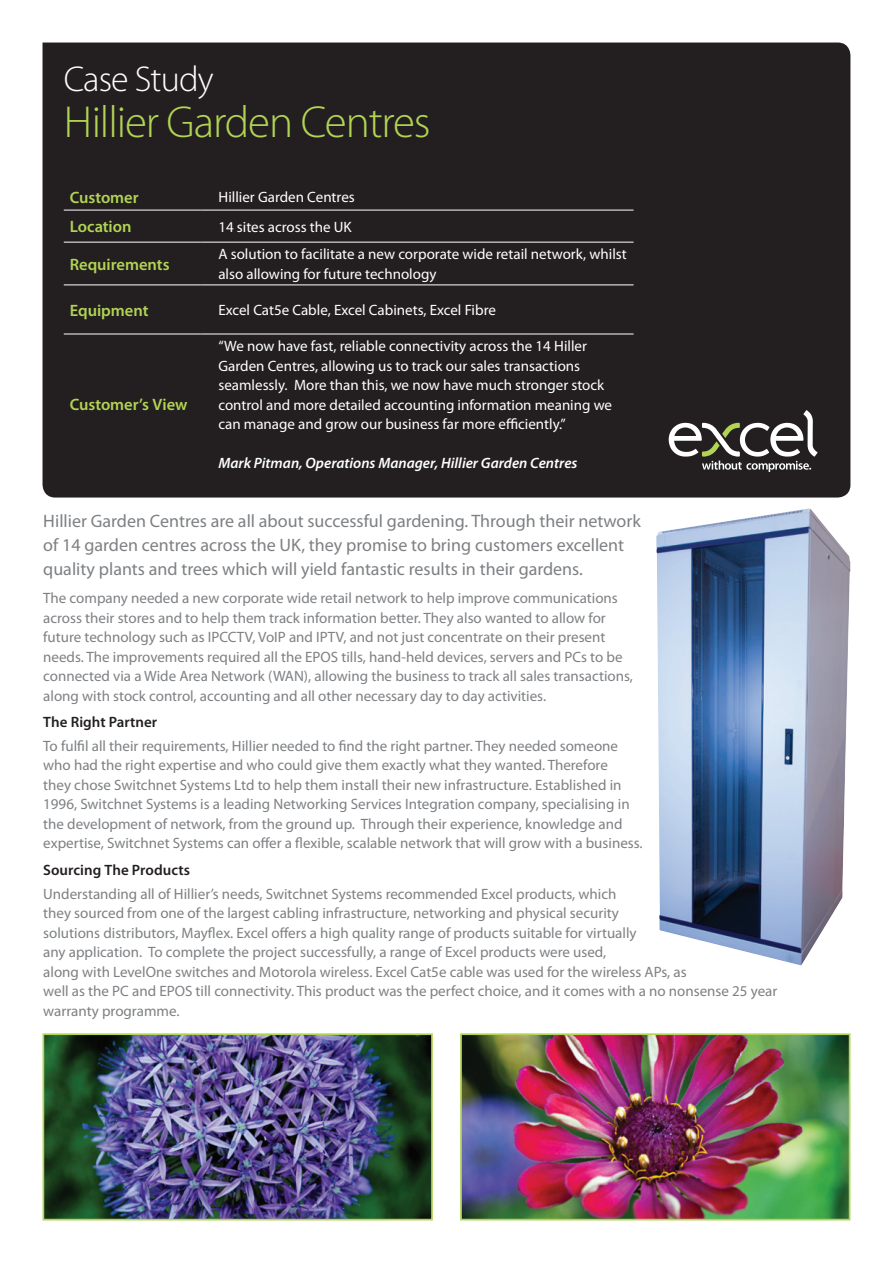
<style>
.page{position:relative;width:893px;height:1263px;background:#fff}
.page>*{position:absolute;margin:0;border:0;box-sizing:border-box;transform-origin:0 0}
.t1{font:300 45px "Myriad Pro";letter-spacing:-.025em;color:#b2d454}
.t2{font:300 36px "Myriad Pro";letter-spacing:-.025em;color:#fff}
.t3{font:18px/24px "Myriad Pro";color:#7e8083}
.t4{font:600 16.5px "Myriad Pro";color:#b2d454}
.t5{font:15px/19.5px "Myriad Pro";color:#7e8083}
.t6{font:15px/19.5px "Myriad Pro";color:#fff}
.t7{font:italic 600 15px "Myriad Pro";color:#fff}
.t8{font:600 15px "Myriad Pro";color:#231f20}
</style>
<div class="page">
<div style="left:43px;top:43px;width:807px;height:454px;background:#231f20"></div>
<svg style="left:669px;top:410px;width:148px;height:62px"></svg>
<hr style="left:64px;top:210px;width:137px;height:1px;background:#fff">
<hr style="left:64px;top:242px;width:137px;height:1px;background:#fff">
<hr style="left:64px;top:284px;width:137px;height:1px;background:#fff">
<hr style="left:201px;top:210px;width:433px;height:1px;background:#fff">
<hr style="left:201px;top:242px;width:433px;height:1px;background:#fff">
<hr style="left:201px;top:284px;width:433px;height:1px;background:#fff">
<hr style="left:201px;top:334px;width:433px;height:1px;background:#fff">
<hr style="left:64px;top:334px;width:137px;height:1px;background:#fff">
<img style="left:656px;top:508px;width:195px;height:458px">
<img style="left:46px;top:1036px;width:384px;height:181px">
<div style="left:43px;top:1033px;width:390px;height:187px;border:2px solid #b2d454"></div>
<img style="left:463px;top:1036px;width:384px;height:181px">
<div style="left:460px;top:1033px;width:390px;height:187px;border:2px solid #b2d454"></div>
<h2 class="t2" style="left:64px;top:59px;width:151px">Case Study</h2>
<h1 class="t1" style="left:64px;top:98px;width:368px">Hillier Garden Centres</h1>
<p class="t4" style="left:70px;top:188px;width:70px">Customer</p>
<p class="t6" style="left:218px;top:188px;width:138px">Hillier Garden Centres</p>
<p class="t4" style="left:70px;top:218px;width:63px">Location</p>
<p class="t6" style="left:218px;top:217px;width:135px">14 sites across the UK</p>
<p class="t4" style="left:70px;top:255px;width:101px">Requirements</p>
<p class="t6" style="left:218px;top:245px;width:410px">A solution to facilitate a new corporate wide retail network, whilst also allowing for future technology</p>
<p class="t4" style="left:70px;top:301px;width:80px">Equipment</p>
<p class="t6" style="left:218px;top:301px;width:279px">Excel Cat5e Cable, Excel Cabinets, Excel Fibre</p>
<p class="t4" style="left:70px;top:396px;width:119px">Customer’s View</p>
<p class="t6" style="left:218px;top:337px;width:395px">“We now have fast, reliable connectivity across the 14 Hiller Garden Centres, allowing us to track our sales transactions seamlessly. More than this, we now have much stronger stock control and more detailed accounting information meaning we can manage and grow our business far more efficiently.”</p>
<p class="t7" style="left:218px;top:455px;width:361px">Mark Pitman, Operations Manager, Hillier Garden Centres</p>
<p class="t3" style="left:43px;top:509px;width:599px">Hillier Garden Centres are all about successful gardening. Through their network of 14 garden centres across the UK, they promise to bring customers excellent quality plants and trees which will yield fantastic results in their gardens.</p>
<p class="t5" style="left:43px;top:588px;width:591px">The company needed a new corporate wide retail network to help improve communications across their stores and to help them track information better. They also wanted to allow for future technology such as IPCCTV, VoIP and IPTV, and not just concentrate on their present needs. The improvements required all the EPOS tills, hand-held devices, servers and PCs to be connected via a Wide Area Network (WAN), allowing the business to track all sales transactions, along with stock control, accounting and all other necessary day to day activities.</p>
<p class="t8" style="left:43px;top:714px;width:116px">The Right Partner</p>
<p class="t5" style="left:43px;top:736px;width:601px">To fulfil all their requirements, Hillier needed to find the right partner. They needed someone who had the right expertise and who could give them exactly what they wanted. Therefore<br>they chose Switchnet Systems Ltd to help them install their new infrastructure. Established in 1996, Switchnet Systems is a leading Networking Services Integration company, specialising in the development of network, from the ground up. Through their experience, knowledge and expertise, Switchnet Systems can offer a flexible, scalable network that will grow with a business.</p>
<p class="t8" style="left:43px;top:861px;width:148px">Sourcing The Products</p>
<p class="t5" style="left:43px;top:884px;width:736px">Understanding all of Hillier’s needs, Switchnet Systems recommended Excel products, which<br>they sourced from one of the largest cabling infrastructure, networking and physical security<br>solutions distributors, Mayflex. Excel offers a high quality range of products suitable for virtually<br>any application. To complete the project successfully, a range of Excel products were used,<br>along with LevelOne switches and Motorola wireless. Excel Cat5e cable was used for the wireless APs, as<br>well as the PC and EPOS till connectivity. This product was the perfect choice, and it comes with a no nonsense 25 year warranty programme.</p>
</div>
